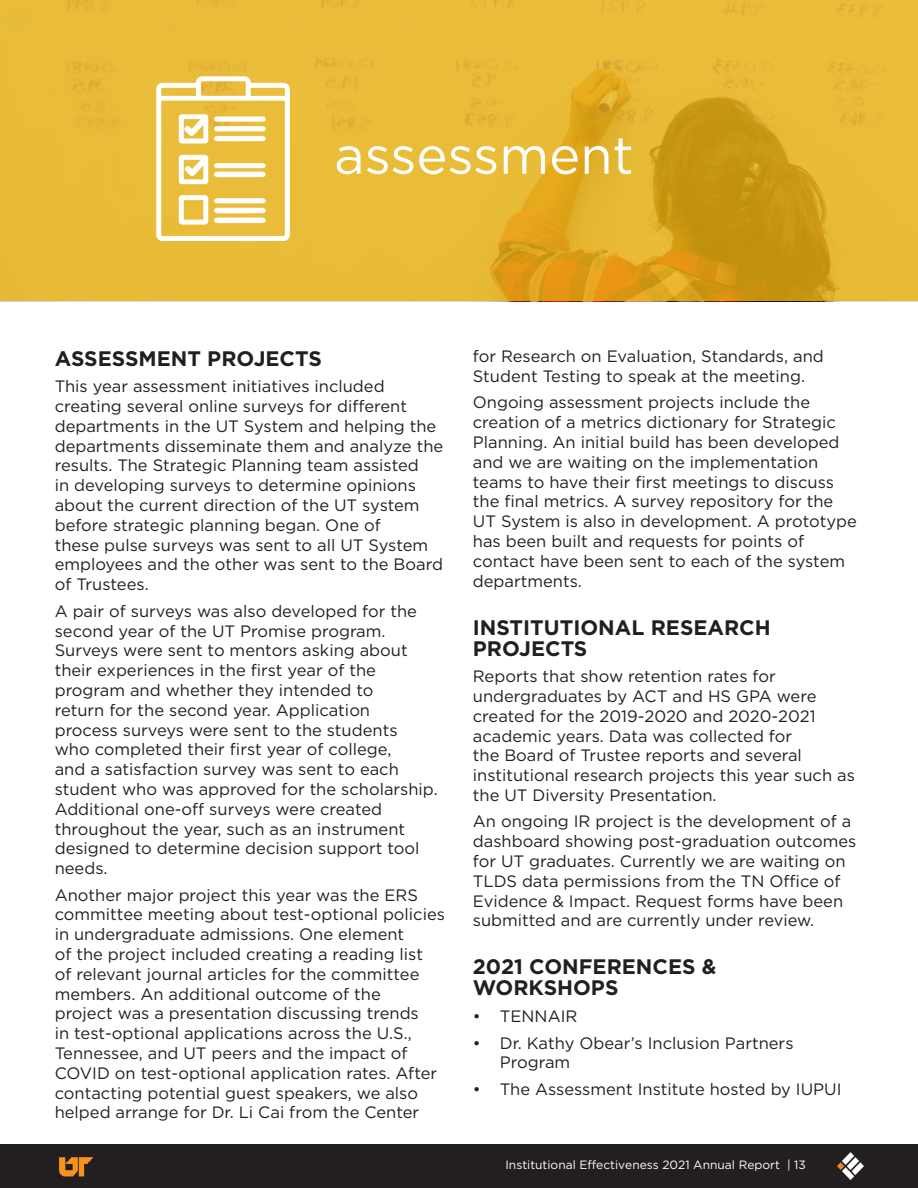
<style>
.page{position:relative;width:918px;height:1188px;background:#fff}
.page>*{position:absolute;margin:0;border:0;box-sizing:border-box;transform-origin:0 0}
.t1{font:52.5px "Gotham";color:#fff}
.t2{font:700 21px/21px "Gotham";color:#231f20}
.t3{font:16.5px/19.8px "Gotham";color:#231f20}
.t4{font:12px "Gotham";color:#fff}
</style>
<div class="page">
<div style="left:0;top:1144px;width:918px;height:44px;background:#231f20"></div>
<svg style="left:59px;top:1157px;width:34px;height:19px"></svg>
<img style="left:837px;top:1153px;width:27px;height:27px">
<svg style="left:0;top:0;width:918px;height:301px;background:#e4b532"></svg>
<img style="left:157px;top:76px;width:132px;height:165px">
<h1 class="t1" style="left:334px;top:122px;width:301px">assessment</h1>
<p class="t2" style="left:55px;top:348px;width:269px">ASSESSMENT PROJECTS</p>
<p class="t3" style="left:55px;top:376px;width:390px">This year assessment initiatives included creating several online surveys for different departments in the UT System and helping the departments disseminate them and analyze the results. The Strategic Planning team assisted<br>in developing surveys to determine opinions about the current direction of the UT system before strategic planning began. One of<br>these pulse surveys was sent to all UT System employees and the other was sent to the Board of Trustees.</p>
<p class="t3" style="left:55px;top:601px;width:385px">A pair of surveys was also developed for the second year of the UT Promise program.<br>Surveys were sent to mentors asking about their experiences in the first year of the program and whether they intended to<br>return for the second year. Application<br>process surveys were sent to the students<br>who completed their first year of college,<br>and a satisfaction survey was sent to each student who was approved for the scholarship.<br>Additional one-off surveys were created throughout the year, such as an instrument designed to determine decision support tool needs.</p>
<p class="t3" style="left:55px;top:885px;width:392px">Another major project this year was the ERS committee meeting about test-optional policies in undergraduate admissions. One element<br>of the project included creating a reading list<br>of relevant journal articles for the committee members. An additional outcome of the<br>project was a presentation discussing trends<br>in test-optional applications across the U.S., Tennessee, and UT peers and the impact of COVID on test-optional application rates. After contacting potential guest speakers, we also helped arrange for Dr. Li Cai from the Center</p>
<p class="t3" style="left:473px;top:346px;width:352px">for Research on Evaluation, Standards, and<br>Student Testing to speak at the meeting.</p>
<p class="t3" style="left:473px;top:392px;width:386px">Ongoing assessment projects include the creation of a metrics dictionary for Strategic Planning. An initial build has been developed and we are waiting on the implementation teams to have their first meetings to discuss the final metrics. A survey repository for the UT System is also in development. A prototype has been built and requests for points of contact have been sent to each of the system departments.</p>
<p class="t2" style="left:473px;top:617px;width:299px">INSTITUTIONAL RESEARCH<br>PROJECTS</p>
<p class="t3" style="left:473px;top:666px;width:384px">Reports that show retention rates for undergraduates by ACT and HS GPA were created for the 2019-2020 and 2020-2021 academic years. Data was collected for<br>the Board of Trustee reports and several institutional research projects this year such as the UT Diversity Presentation.</p>
<p class="t3" style="left:473px;top:811px;width:385px">An ongoing IR project is the development of a dashboard showing post-graduation outcomes for UT graduates. Currently we are waiting on TLDS data permissions from the TN Office of Evidence &amp; Impact. Request forms have been submitted and are currently under review.</p>
<p class="t2" style="left:473px;top:956px;width:245px">2021 CONFERENCES &amp;<br>WORKSHOPS</p>
<p class="t3" style="left:473px;top:1006px;width:106px">• TENNAIR</p>
<p class="t3" style="left:500px;top:1033px;width:295px;text-indent:-27px">• Dr. Kathy Obear’s Inclusion Partners<br>Program</p>
<p class="t3" style="left:473px;top:1079px;width:370px">• The Assessment Institute hosted by IUPUI</p>
<p class="t4" style="left:506px;top:1157px;width:302px">Institutional Effectiveness 2021 Annual Report | 13</p>
</div>
